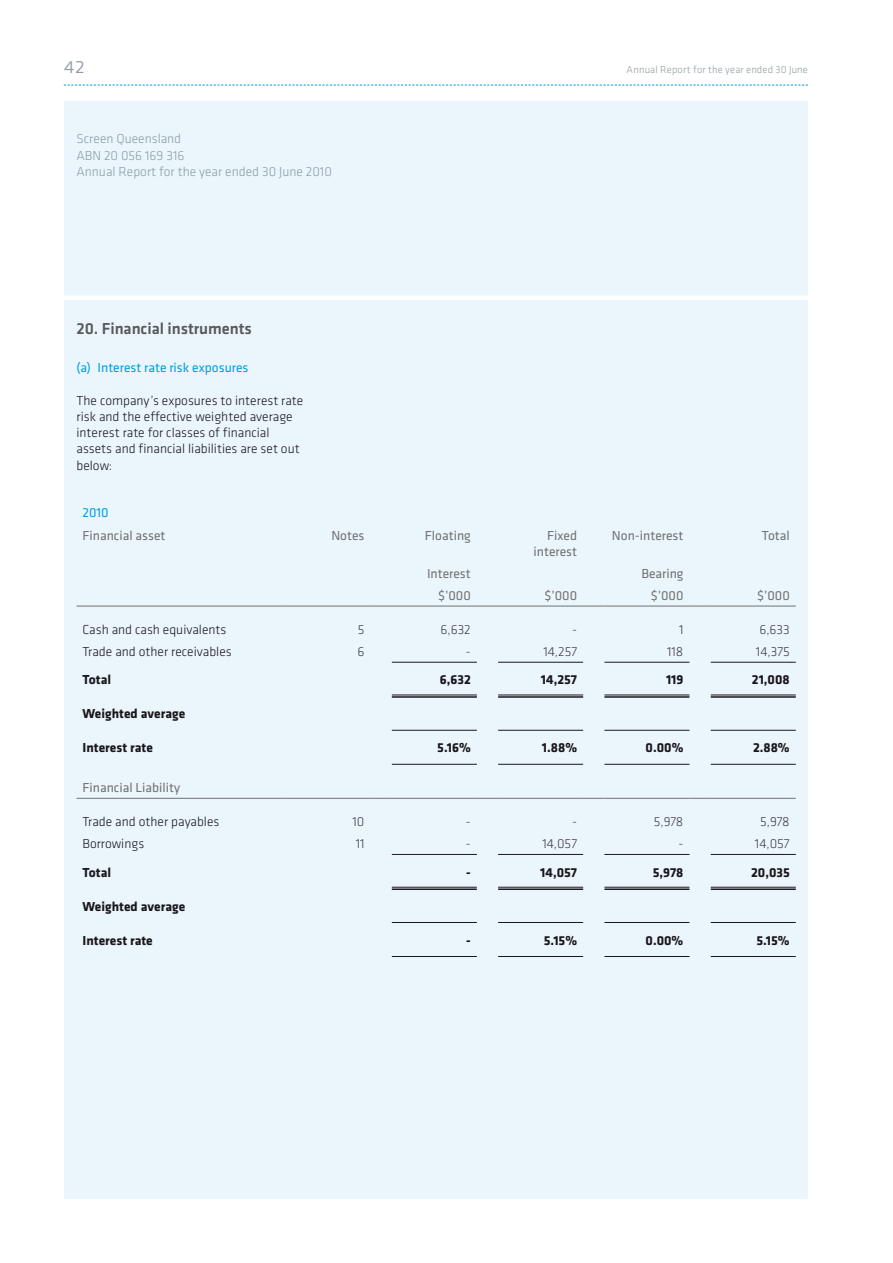
<style>
.page{position:relative;width:893px;height:1263px;background:#fff}
.page>*{position:absolute;margin:0;border:0;box-sizing:border-box;transform-origin:0 0}
.t1{font:300 22.5px "Klavika";color:#8f9ca5}
.t2{font:500 16.5px "Klavika";letter-spacing:-.005em;color:#58585a}
.t3{font:300 13.5px/16.2px "Klavika";color:#1a171c}
.t4{font:700 13.5px "Klavika";color:#1a171c}
.t5{font:13.5px/16.2px "Klavika";color:#707172;text-align:right}
.t6{font:300 13.5px/16.2px "Klavika";color:#8f9ca5}
.t7{font:300 13.5px "Klavika";color:#3e3d40}
.t8{font:13.5px "Klavika";color:#009ee0}
.t9{font:300 10.5px "Klavika";letter-spacing:.015em;color:#8f9ca5}
</style>
<div class="page">
<div style="left:65px;top:101px;width:743px;height:1097px;background:#ebf6fc"></div>
<hr style="left:77px;top:606px;width:208px;height:1px;background:#707172">
<hr style="left:285px;top:606px;width:86px;height:1px;background:#707172">
<svg style="left:371px;top:606px;width:21px;height:1px"></svg>
<hr style="left:392px;top:606px;width:85px;height:1px;background:#707172">
<svg style="left:477px;top:606px;width:21px;height:1px"></svg>
<hr style="left:498px;top:606px;width:85px;height:1px;background:#707172">
<svg style="left:583px;top:606px;width:21px;height:1px"></svg>
<hr style="left:604px;top:606px;width:85px;height:1px;background:#707172">
<svg style="left:689px;top:606px;width:22px;height:1px"></svg>
<hr style="left:711px;top:606px;width:85px;height:1px;background:#707172">
<hr style="left:392px;top:662px;width:85px;height:1px;background:#1a171c">
<hr style="left:392px;top:695px;width:85px;height:1px;background:#1a171c">
<hr style="left:392px;top:696px;width:85px;height:2px;background:#1a171c">
<hr style="left:498px;top:662px;width:85px;height:1px;background:#1a171c">
<hr style="left:498px;top:695px;width:85px;height:1px;background:#1a171c">
<hr style="left:498px;top:696px;width:85px;height:2px;background:#1a171c">
<hr style="left:604px;top:662px;width:85px;height:1px;background:#1a171c">
<hr style="left:604px;top:695px;width:85px;height:1px;background:#1a171c">
<hr style="left:604px;top:696px;width:85px;height:2px;background:#1a171c">
<hr style="left:711px;top:662px;width:85px;height:1px;background:#1a171c">
<hr style="left:711px;top:695px;width:85px;height:1px;background:#1a171c">
<hr style="left:711px;top:696px;width:85px;height:2px;background:#1a171c">
<hr style="left:392px;top:854px;width:85px;height:1px;background:#1a171c">
<hr style="left:392px;top:887px;width:85px;height:1px;background:#1a171c">
<hr style="left:392px;top:888px;width:85px;height:2px;background:#1a171c">
<hr style="left:498px;top:854px;width:85px;height:1px;background:#1a171c">
<hr style="left:498px;top:887px;width:85px;height:1px;background:#1a171c">
<hr style="left:498px;top:888px;width:85px;height:2px;background:#1a171c">
<hr style="left:604px;top:854px;width:85px;height:1px;background:#1a171c">
<hr style="left:604px;top:887px;width:85px;height:1px;background:#1a171c">
<hr style="left:604px;top:888px;width:85px;height:2px;background:#1a171c">
<hr style="left:711px;top:854px;width:85px;height:1px;background:#1a171c">
<hr style="left:711px;top:887px;width:85px;height:1px;background:#1a171c">
<hr style="left:711px;top:888px;width:85px;height:2px;background:#1a171c">
<hr style="left:77px;top:798px;width:208px;height:1px;background:#707172">
<hr style="left:285px;top:798px;width:86px;height:1px;background:#707172">
<svg style="left:371px;top:798px;width:21px;height:1px"></svg>
<hr style="left:392px;top:798px;width:85px;height:1px;background:#707172">
<svg style="left:477px;top:798px;width:21px;height:1px"></svg>
<hr style="left:498px;top:798px;width:85px;height:1px;background:#707172">
<svg style="left:583px;top:798px;width:21px;height:1px"></svg>
<hr style="left:604px;top:798px;width:85px;height:1px;background:#707172">
<svg style="left:689px;top:798px;width:22px;height:1px"></svg>
<hr style="left:711px;top:798px;width:85px;height:1px;background:#707172">
<hr style="left:498px;top:730px;width:85px;height:1px;background:#1a171c">
<hr style="left:498px;top:764px;width:85px;height:1px;background:#1a171c">
<hr style="left:392px;top:730px;width:85px;height:1px;background:#1a171c">
<hr style="left:392px;top:764px;width:85px;height:1px;background:#1a171c">
<hr style="left:604px;top:730px;width:85px;height:1px;background:#1a171c">
<hr style="left:604px;top:764px;width:85px;height:1px;background:#1a171c">
<hr style="left:711px;top:730px;width:85px;height:1px;background:#1a171c">
<hr style="left:711px;top:764px;width:85px;height:1px;background:#1a171c">
<hr style="left:392px;top:922px;width:85px;height:1px;background:#1a171c">
<hr style="left:392px;top:956px;width:85px;height:1px;background:#1a171c">
<hr style="left:498px;top:922px;width:85px;height:1px;background:#1a171c">
<hr style="left:498px;top:956px;width:85px;height:1px;background:#1a171c">
<hr style="left:604px;top:922px;width:85px;height:1px;background:#1a171c">
<hr style="left:604px;top:956px;width:85px;height:1px;background:#1a171c">
<hr style="left:711px;top:922px;width:85px;height:1px;background:#1a171c">
<hr style="left:711px;top:956px;width:85px;height:1px;background:#1a171c">
<svg style="left:64px;top:85px;width:744px;height:1px"></svg>
<div style="left:64px;top:295px;width:744px;height:5px;background:#fff"></div>
<h1 class="t1" style="left:64px;top:53px;width:23px">42</h1>
<p class="t9" style="left:627px;top:64px;width:183px">Annual Report for the year ended 30 June</p>
<p class="t6" style="left:77px;top:131px;width:257px">Screen Queensland<br>ABN 20 056 169 316<br>Annual Report for the year ended 30 June 2010</p>
<p class="t2" style="left:77px;top:320px;width:177px">20. Financial instruments</p>
<p class="t8" style="left:77px;top:360px;width:173px">(a) Interest rate risk exposures</p>
<p class="t3" style="left:77px;top:392px;width:228px">The company’s exposures to interest rate risk and the effective weighted average interest rate for classes of financial assets and financial liabilities are set out below:</p>
<p class="t8" style="left:83px;top:506px;width:28px">2010</p>
<p class="t5" style="left:83px;top:527px;width:85px">Financial asset</p>
<p class="t5" style="left:331px;top:527px;width:35px">Notes</p>
<p class="t5" style="left:425px;top:527px;width:47px">Floating</p>
<p class="t5" style="left:534px;top:527px;width:45px">Fixed interest</p>
<p class="t5" style="left:612px;top:527px;width:73px">Non-interest</p>
<p class="t5" style="left:762px;top:527px;width:29px">Total</p>
<p class="t5" style="left:427px;top:566px;width:45px">Interest</p>
<p class="t5" style="left:641px;top:566px;width:44px">Bearing</p>
<p class="t5" style="left:438px;top:588px;width:34px">$’000</p>
<p class="t5" style="left:544px;top:588px;width:34px">$’000</p>
<p class="t5" style="left:651px;top:588px;width:34px">$’000</p>
<p class="t5" style="left:757px;top:588px;width:34px">$’000</p>
<p class="t3" style="left:83px;top:622px;width:145px">Cash and cash equivalents</p>
<p class="t7" style="left:358px;top:622px;width:8px">5</p>
<p class="t7" style="left:440px;top:622px;width:32px">6,632</p>
<p class="t7" style="left:572px;top:622px;width:6px">-</p>
<p class="t7" style="left:679px;top:622px;width:6px">1</p>
<p class="t7" style="left:759px;top:622px;width:32px">6,633</p>
<p class="t3" style="left:83px;top:644px;width:151px">Trade and other receivables</p>
<p class="t7" style="left:358px;top:644px;width:8px">6</p>
<p class="t7" style="left:466px;top:644px;width:6px">-</p>
<p class="t7" style="left:543px;top:644px;width:35px">14,257</p>
<p class="t7" style="left:667px;top:644px;width:18px">118</p>
<p class="t7" style="left:756px;top:644px;width:35px">14,375</p>
<p class="t4" style="left:83px;top:672px;width:30px">Total</p>
<p class="t4" style="left:440px;top:672px;width:33px">6,632</p>
<p class="t4" style="left:541px;top:672px;width:38px">14,257</p>
<p class="t4" style="left:666px;top:672px;width:19px">119</p>
<p class="t4" style="left:752px;top:672px;width:39px">21,008</p>
<p class="t4" style="left:82px;top:706px;width:104px">Weighted average</p>
<p class="t4" style="left:82px;top:740px;width:72px">Interest rate</p>
<p class="t4" style="left:437px;top:740px;width:35px">5.16%</p>
<p class="t4" style="left:542px;top:740px;width:37px">1.88%</p>
<p class="t4" style="left:646px;top:740px;width:39px">0.00%</p>
<p class="t4" style="left:753px;top:740px;width:38px">2.88%</p>
<p class="t5" style="left:82px;top:780px;width:99px">Financial Liability</p>
<p class="t3" style="left:82px;top:814px;width:138px">Trade and other payables</p>
<p class="t7" style="left:353px;top:814px;width:13px">10</p>
<p class="t7" style="left:466px;top:814px;width:6px">-</p>
<p class="t7" style="left:572px;top:814px;width:6px">-</p>
<p class="t7" style="left:654px;top:814px;width:31px">5,978</p>
<p class="t7" style="left:760px;top:814px;width:31px">5,978</p>
<p class="t3" style="left:82px;top:836px;width:63px">Borrowings</p>
<p class="t7" style="left:356px;top:837px;width:10px">11</p>
<p class="t7" style="left:466px;top:837px;width:6px">-</p>
<p class="t7" style="left:542px;top:837px;width:36px">14,057</p>
<p class="t7" style="left:678px;top:837px;width:6px">-</p>
<p class="t7" style="left:755px;top:837px;width:36px">14,057</p>
<p class="t4" style="left:82px;top:865px;width:30px">Total</p>
<p class="t4" style="left:466px;top:865px;width:6px">-</p>
<p class="t4" style="left:540px;top:865px;width:38px">14,057</p>
<p class="t4" style="left:653px;top:865px;width:32px">5,978</p>
<p class="t4" style="left:751px;top:865px;width:40px">20,035</p>
<p class="t4" style="left:82px;top:899px;width:104px">Weighted average</p>
<p class="t4" style="left:82px;top:933px;width:72px">Interest rate</p>
<p class="t4" style="left:466px;top:933px;width:6px">-</p>
<p class="t4" style="left:544px;top:933px;width:35px">5.15%</p>
<p class="t4" style="left:646px;top:933px;width:39px">0.00%</p>
<p class="t4" style="left:756px;top:933px;width:35px">5.15%</p>
</div>
